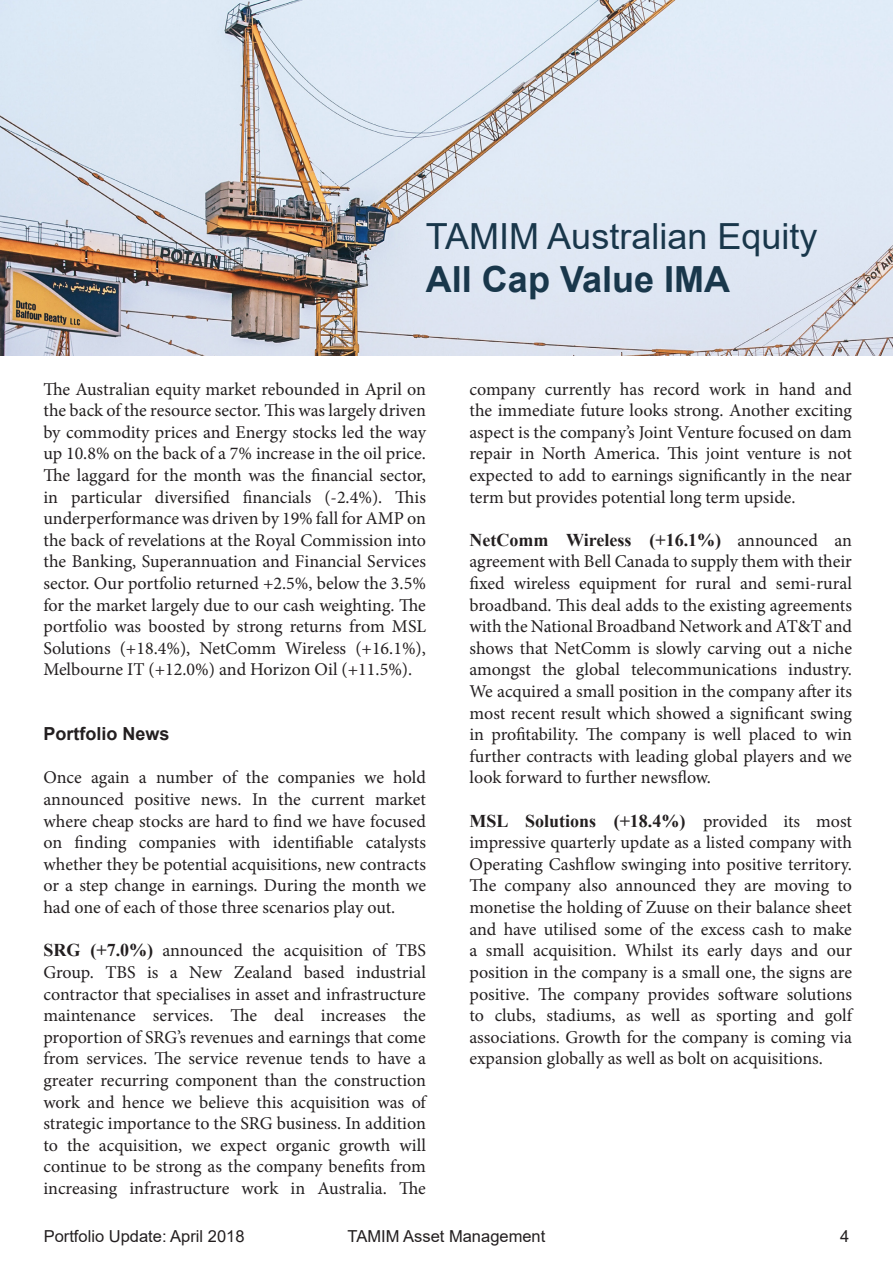
<style>
.page{position:relative;width:893px;height:1263px;background:#fff}
.page>*{position:absolute;margin:0;border:0;box-sizing:border-box;transform-origin:0 0}
.t1{font:36px "Arial";color:#19374b}
.t2{font:700 36px "Arial";color:#19374b}
.t3{font:18px/21.6px "Minion Pro";color:#231f20;text-align:justify}
.t4{font:700 18px "Arial";color:#231f20}
.t5{font:16.5px "Arial";color:#231f20}
.s1{font-family:"Times New Roman";font-weight:700}
</style>
<div class="page">
<img style="left:0;top:0;width:893px;height:356px">
<p class="t1" style="left:426px;top:211px;width:393px">TAMIM Australian Equity</p>
<p class="t2" style="left:426px;top:254px;width:306px">All Cap Value IMA</p>
<p class="t3" style="left:43px;top:378px;width:384px">The Australian equity market rebounded in April on the back of the resource sector. This was largely driven by commodity prices and Energy stocks led the way up 10.8% on the back of a 7% increase in the oil price.<br>The laggard for the month was the financial sector, in particular diversified financials (-2.4%). This underperformance was driven by 19% fall for AMP on the back of revelations at the Royal Commission into the Banking, Superannuation and Financial Services sector. Our portfolio returned +2.5%, below the 3.5% for the market largely due to our cash weighting. The portfolio was boosted by strong returns from MSL Solutions (+18.4%), NetComm Wireless (+16.1%), Melbourne IT (+12.0%) and Horizon Oil (+11.5%).</p>
<p class="t4" style="left:43px;top:721px;width:128px">Portfolio News</p>
<p class="t3" style="left:43px;top:767px;width:384px">Once again a number of the companies we hold announced positive news. In the current market where cheap stocks are hard to find we have focused on finding companies with identifiable catalysts whether they be potential acquisitions, new contracts or a step change in earnings. During the month we had one of each of those three scenarios play out.</p>
<p class="t3" style="left:43px;top:940px;width:384px"><span class="s1">SRG (+7.0%)</span> announced the acquisition of TBS Group. TBS is a New Zealand based industrial contractor that specialises in asset and infrastructure maintenance services. The deal increases the proportion of SRG’s revenues and earnings that come from services. The service revenue tends to have a greater recurring component than the construction work and hence we believe this acquisition was of strategic importance to the SRG business. In addition to the acquisition, we expect organic growth will continue to be strong as the company benefits from increasing infrastructure work in Australia. The</p>
<p class="t3" style="left:469px;top:378px;width:384px">company currently has record work in hand and the immediate future looks strong. Another exciting aspect is the company’s Joint Venture focused on dam repair in North America. This joint venture is not expected to add to earnings significantly in the near term but provides potential long term upside.</p>
<p class="t3" style="left:469px;top:529px;width:384px"><span class="s1">NetComm Wireless (+16.1%)</span> announced an agreement with Bell Canada to supply them with their fixed wireless equipment for rural and semi-rural broadband. This deal adds to the existing agreements with the National Broadband Network and AT&amp;T and shows that NetComm is slowly carving out a niche amongst the global telecommunications industry.<br>We acquired a small position in the company after its most recent result which showed a significant swing in profitability. The company is well placed to win further contracts with leading global players and we look forward to further newsflow.</p>
<p class="t3" style="left:469px;top:810px;width:384px"><span class="s1">MSL Solutions (+18.4%)</span> provided its most impressive quarterly update as a listed company with Operating Cashflow swinging into positive territory.<br>The company also announced they are moving to monetise the holding of Zuuse on their balance sheet and have utilised some of the excess cash to make a small acquisition. Whilst its early days and our position in the company is a small one, the signs are positive. The company provides software solutions to clubs, stadiums, as well as sporting and golf associations. Growth for the company is coming via expansion globally as well as bolt on acquisitions.</p>
<p class="t5" style="left:44px;top:1225px;width:202px">Portfolio Update: April 2018</p>
<p class="t5" style="left:348px;top:1225px;width:199px">TAMIM Asset Management</p>
<p class="t5" style="left:840px;top:1225px;width:11px">4</p>
</div>
